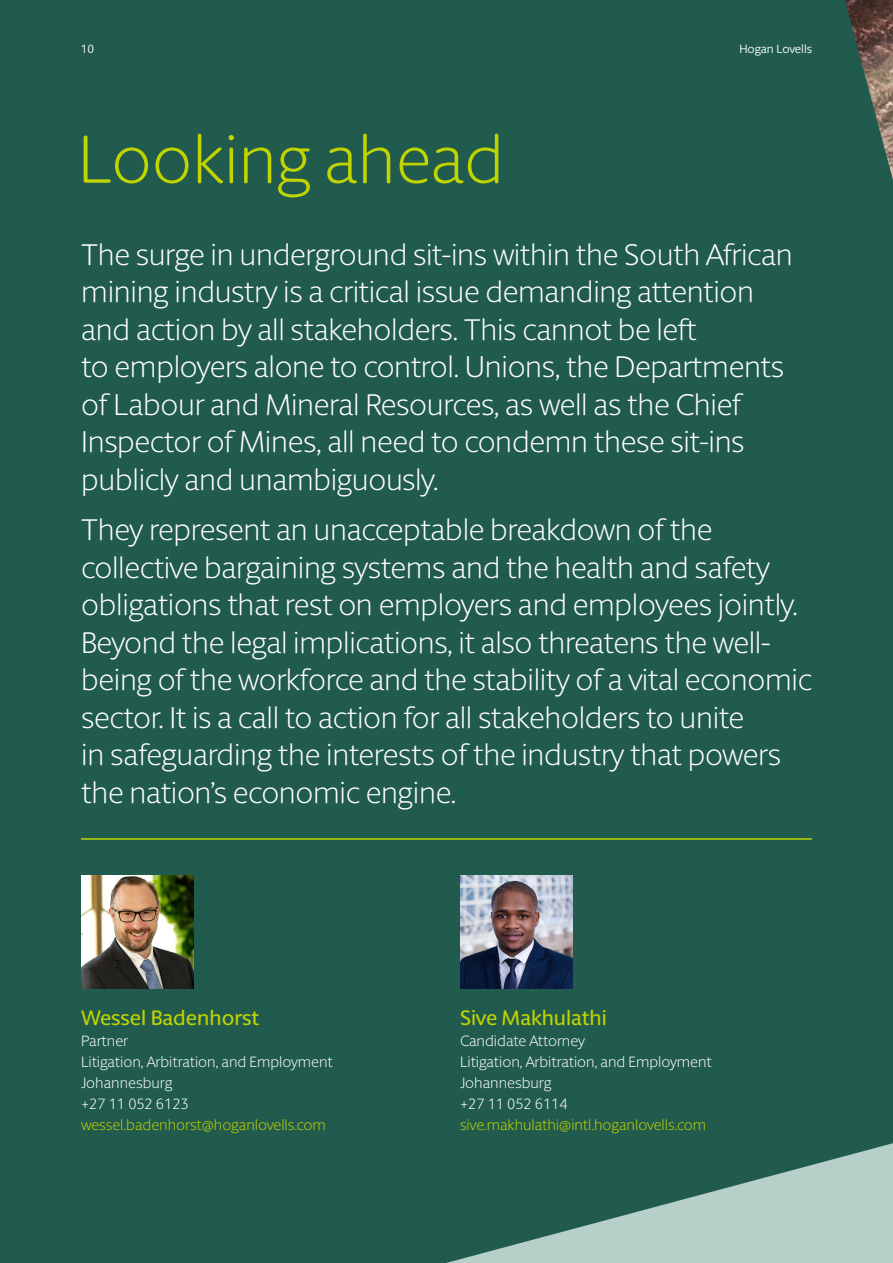
<style>
.page{position:relative;width:893px;height:1263px;background:#215b4e}
.page>*{position:absolute;margin:0;border:0;box-sizing:border-box;transform-origin:0 0}
.t1{font:300 67.5px "Berlingske Sans Round";color:#c0d400}
.t2{font:300 30px/37.5px "Berlingske Sans Round";letter-spacing:-.01em;color:#fff}
.t3{font:500 21px "Berlingske Sans Round";color:#c0d400}
.t4{font:300 15px/21px "Berlingske Sans Round";color:#fff}
.t5{font:300 15px "Berlingske Sans Round";color:#c0d400}
.t6{font:12px "Berlingske Sans Round";letter-spacing:-.01em;color:#fff}
</style>
<div class="page">
<svg style="left:446px;top:1143px;width:447px;height:120px;background:#6b948b"></svg>
<hr style="left:81px;top:838px;width:731px;height:2px;background:#c0d400">
<img style="left:82px;top:875px;width:111px;height:113px">
<img style="left:461px;top:875px;width:111px;height:113px">
<p class="t6" style="left:81px;top:40px;width:15px">10</p>
<p class="t6" style="left:739px;top:40px;width:74px">Hogan Lovells</p>
<h1 class="t1" style="left:78px;top:113px;width:427px">Looking ahead</h1>
<p class="t2" style="left:81px;top:234px;width:713px">The surge in underground sit-ins within the South African mining industry is a critical issue demanding attention and action by all stakeholders. This cannot be left<br>to employers alone to control. Unions, the Departments of Labour and Mineral Resources, as well as the Chief Inspector of Mines, all need to condemn these sit-ins publicly and unambiguously.</p>
<p class="t2" style="left:81px;top:510px;width:732px">They represent an unacceptable breakdown of the collective bargaining systems and the health and safety obligations that rest on employers and employees jointly.<br>Beyond the legal implications, it also threatens the well&shy;being of the workforce and the stability of a vital economic sector. It is a call to action for all stakeholders to unite<br>in safeguarding the interests of the industry that powers the nation’s economic engine.</p>
<p class="t3" style="left:81px;top:1003px;width:180px">Wessel Badenhorst</p>
<p class="t4" style="left:81px;top:1030px;width:253px">Partner<br>Litigation, Arbitration, and Employment<br>Johannesburg<br>+27 11 052 6123</p>
<p class="t5" style="left:81px;top:1115px;width:246px">wessel.badenhorst@hoganlovells.com</p>
<p class="t3" style="left:460px;top:1003px;width:148px">Sive Makhulathi</p>
<p class="t4" style="left:460px;top:1030px;width:253px">Candidate Attorney<br>Litigation, Arbitration, and Employment<br>Johannesburg<br>+27 11 052 6114</p>
<p class="t5" style="left:460px;top:1115px;width:248px">sive.makhulathi@intl.hoganlovells.com</p>
</div>
